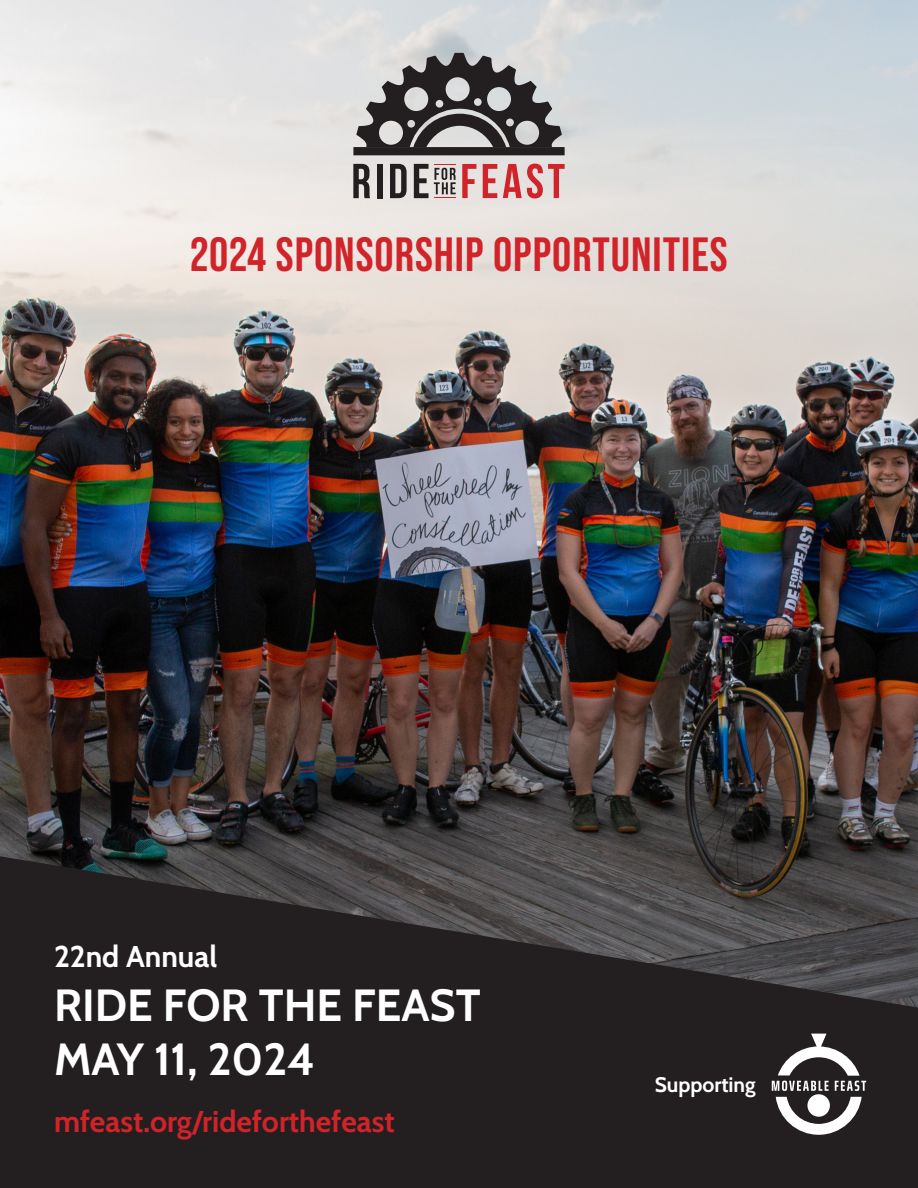
<style>
.page{position:relative;width:918px;height:1188px;background:#fff}
.page>*{position:absolute;margin:0;border:0;box-sizing:border-box;transform-origin:0 0}
.t1{font:700 48px "Bebas Neue Pro";letter-spacing:.02em;color:#d1232a}
.t2{font:45px "Cabin";color:#fff}
.t3{font:30px "Cabin";color:#d1232a}
.t4{font:30px "Cabin";color:#fff}
.t5{font:21px "Cabin";color:#fff}
</style>
<div class="page">
<img style="left:0;top:0;width:918px;height:856px">
<svg style="left:0;top:856px;width:918px;height:332px;background:#2c292a"></svg>
<svg style="left:462px;top:164px;width:14px;height:34px"></svg>
<svg style="left:483px;top:164px;width:14px;height:34px"></svg>
<svg style="left:503px;top:164px;width:62px;height:34px;background:#db8e90"></svg>
<svg style="left:353px;top:164px;width:17px;height:34px"></svg>
<div style="left:377px;top:164px;width:5px;height:34px;background:#231f20"></div>
<svg style="left:390px;top:164px;width:17px;height:34px"></svg>
<svg style="left:414px;top:164px;width:42px;height:34px"></svg>
<svg style="left:353px;top:53px;width:212px;height:102px;background:#7c7a7b"></svg>
<svg style="left:772px;top:1034px;width:94px;height:57px"></svg>
<svg style="left:807px;top:1094px;width:23px;height:23px"></svg>
<svg style="left:776px;top:1097px;width:86px;height:38px"></svg>
<p class="t1" style="left:190px;top:227px;width:539px">2024 SPONSORSHIP OPPORTUNITIES</p>
<p class="t4" style="left:54px;top:933px;width:165px">22nd Annual</p>
<p class="t2" style="left:54px;top:969px;width:428px">RIDE FOR THE FEAST</p>
<p class="t2" style="left:54px;top:1023px;width:263px">MAY 11, 2024</p>
<p class="t3" style="left:54px;top:1098px;width:342px">mfeast.org/rideforthefeast</p>
<p class="t5" style="left:655px;top:1069px;width:102px">Supporting</p>
</div>
